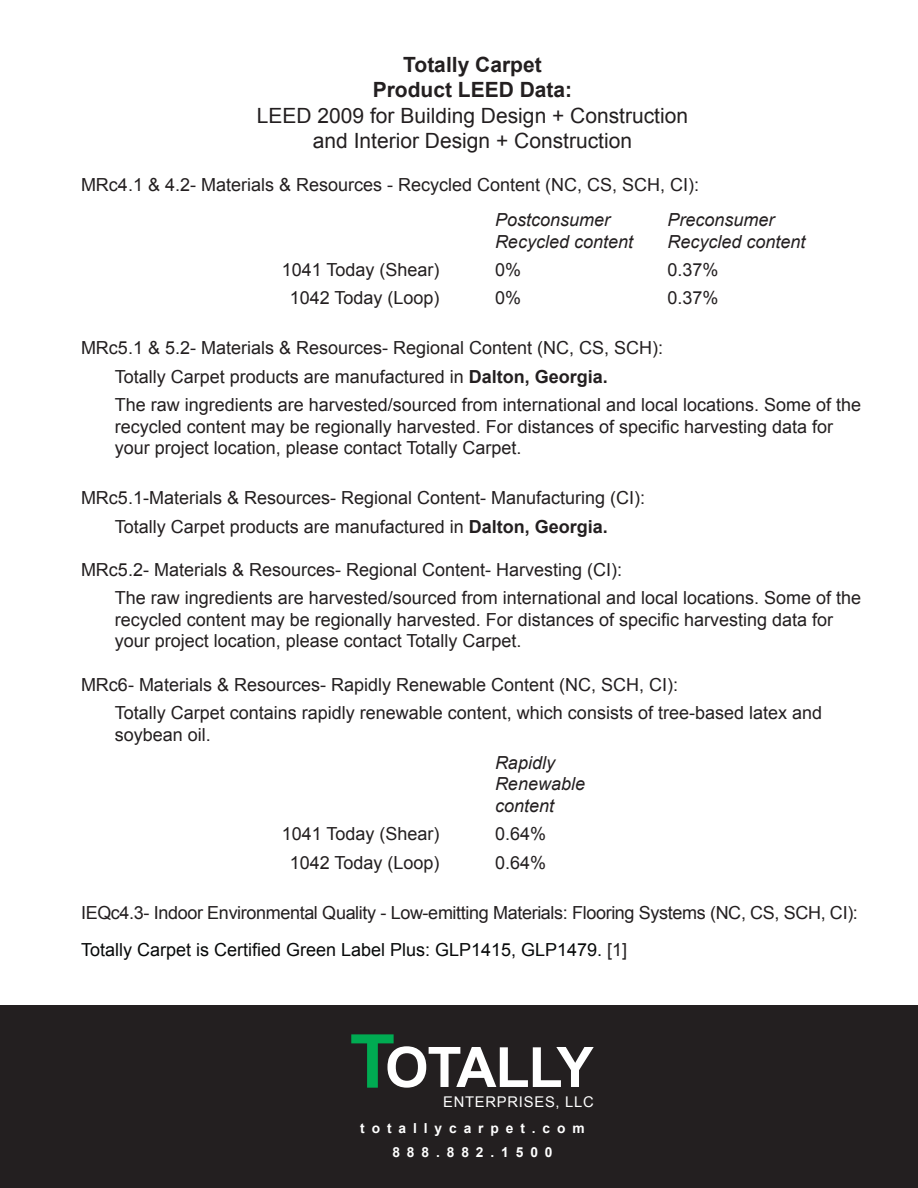
<style>
.page{position:relative;width:918px;height:1188px;background:#fff}
.page>*{position:absolute;margin:0;border:0;box-sizing:border-box;transform-origin:0 0}
.t1{font:21px/25.2px "font 000000001 dede 3 fa";color:#231f20;text-align:center}
.t2{font:18px/28.3px "font 000000001 dede 3 fa";color:#231f20}
.t3{font:14.7px "font 000000001 dede 3 fa";letter-spacing:.05em;color:#fff}
.t4{font:13.8px/23.2px "font 000000001 dede 3 fa";letter-spacing:.5em;color:#fff;text-align:center}
.s1{color:#070909}
</style>
<div class="page">
<div style="left:0;top:1005px;width:918px;height:183px;background:#231f20"></div>
<svg style="left:351px;top:1034px;width:243px;height:54px"></svg>
<p class="t1" style="left:257px;top:52px;width:433px">Totally Carpet<br>Product LEED Data:<br>LEED 2009 for Building Design + Construction and Interior Design + Construction</p>
<p class="t2" style="left:495px;top:167px;width:206px;line-height:35.1px;text-indent:-414px">MRc4.1 &amp; 4.2- Materials &amp; Resources - Recycled Content (NC, CS, SCH, CI):<br>Postconsumer</p>
<p class="t2" style="left:667px;top:206px;width:109px">Preconsumer</p>
<p class="t2" style="left:495px;top:227px;width:140px">Recycled content</p>
<p class="t2" style="left:667px;top:227px;width:140px">Recycled content</p>
<p class="t2" style="left:282px;top:256px;width:159px">1041 Today (Shear)</p>
<p class="t2" style="left:495px;top:256px;width:28px">0%</p>
<p class="t2" style="left:667px;top:256px;width:53px">0.37%</p>
<p class="t2" style="left:290px;top:284px;width:151px">1042 Today (Loop)</p>
<p class="t2" style="left:495px;top:284px;width:28px">0%</p>
<p class="t2" style="left:667px;top:284px;width:53px">0.37%</p>
<p class="t2" style="left:115px;top:334px;width:748px;text-indent:-34px">MRc5.1 &amp; 5.2- Materials &amp; Resources- Regional Content (NC, CS, SCH):<br>Totally Carpet products are manufactured in Dalton, Georgia.<br>The raw ingredients are harvested/sourced from international and local locations. Some of the</p>
<p class="t2" style="left:115px;top:416px;width:720px;line-height:21.6px">recycled content may be regionally harvested. For distances of specific harvesting data for your project location, please contact Totally Carpet.</p>
<p class="t2" style="left:81px;top:484px;width:566px;text-align:center">MRc5.1-Materials &amp; Resources- Regional Content- Manufacturing (CI):<br>Totally Carpet products are manufactured in Dalton, Georgia.</p>
<p class="t2" style="left:115px;top:555px;width:748px;text-indent:-34px">MRc5.2- Materials &amp; Resources- Regional Content- Harvesting (CI):<br>The raw ingredients are harvested/sourced from international and local locations. Some of the</p>
<p class="t2" style="left:115px;top:609px;width:720px;line-height:21.6px">recycled content may be regionally harvested. For distances of specific harvesting data for your project location, please contact Totally Carpet.</p>
<p class="t2" style="left:115px;top:670px;width:709px;text-indent:-34px">MRc6- Materials &amp; Resources- Rapidly Renewable Content (NC, SCH, CI):<br>Totally Carpet contains rapidly renewable content, which consists of tree-based latex and</p>
<p class="t2" style="left:115px;top:720px;width:98px">soybean oil.</p>
<p class="t2" style="left:495px;top:752px;width:92px;line-height:21.6px">Rapidly<br>Renewable content</p>
<p class="t2" style="left:282px;top:820px;width:159px">1041 Today (Shear)</p>
<p class="t2" style="left:495px;top:820px;width:53px">0.64%</p>
<p class="t2" style="left:290px;top:848px;width:151px">1042 Today (Loop)</p>
<p class="t2" style="left:495px;top:848px;width:53px">0.64%</p>
<p class="t2" style="left:81px;top:894px;width:778px;line-height:37.2px">IEQc4.3- Indoor Environmental Quality - Low-emitting Materials: Flooring Systems (NC, CS, SCH, CI):<br><span class="s1">Totally Carpet is Certified Green Label Plus: GLP1415, GLP1479.</span> [1]</p>
<p class="t3" style="left:443px;top:1093px;width:152px">ENTERPRISES, LLC</p>
<p class="t4" style="left:360px;top:1117px;width:226px">totallycarpet.com<br>888.882.1500</p>
</div>
